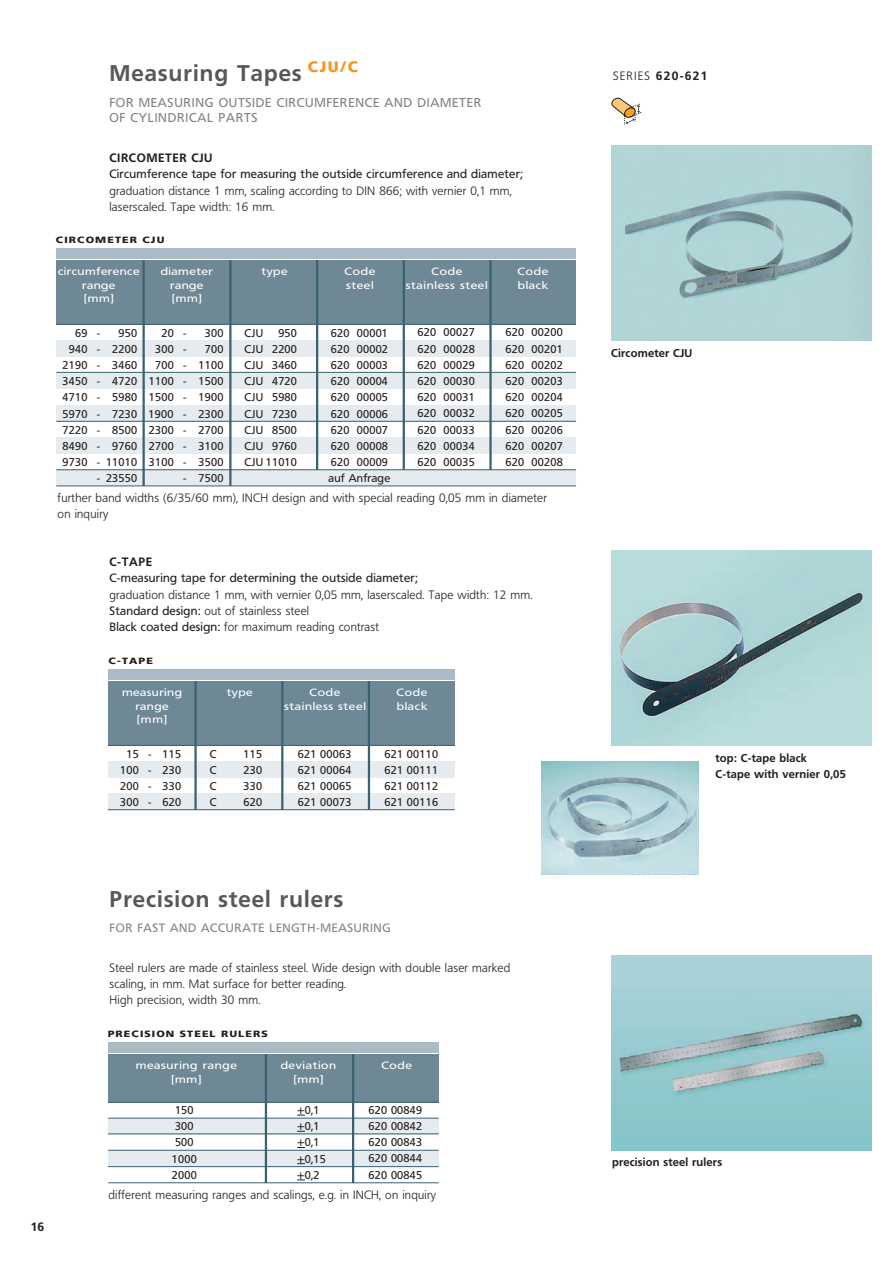
<style>
.page{position:relative;width:893px;height:1263px;background:#fff}
.page>*{position:absolute;margin:0;border:0;box-sizing:border-box;transform-origin:0 0}
.t1{font:700 22.5px "Frutiger BQ";letter-spacing:.05em;color:#57585a}
.t2{font:900 15px "Frutiger BQ";color:#f7931d}
.t3{font:12.75px/15.3px "Frutiger BQ";letter-spacing:.05em;color:#808285}
.t4{font:300 12px/16.2px "Frutiger BQ";letter-spacing:.02em;color:#231f20}
.t5{font:12px "Frutiger BQ";letter-spacing:.02em;color:#231f20}
.t6{font:700 12px "Frutiger BQ";letter-spacing:.05em;color:#231f20}
.t7{font:12px "Frutiger BQ";letter-spacing:.05em;color:#808285}
.t8{font:11.25px/16.2px "Frutiger BQ";letter-spacing:.02em;color:#231f20;text-align:justify}
.t9{font:700 11.25px/16.2px "Frutiger BQ";letter-spacing:.02em;color:#231f20}
.t10{font:10.5px/13.5px "Frutiger BQ";letter-spacing:.05em;color:#fff;scale:1.2 1}
.t11{font:10.5px/13.5px "Frutiger BQ";letter-spacing:.03em;color:#fff;text-align:center;scale:1.2 1}
.t12{font:900 9px "Frutiger BQ";letter-spacing:.1em;color:#231f20;scale:1.2 1}
.s1{font-weight:300}
.s2{font-weight:400}
</style>
<div class="page">
<svg style="left:612px;top:98px;width:30px;height:27px"></svg>
<img style="left:612px;top:146px;width:260px;height:194px">
<div style="left:56px;top:470px;width:520px;height:16px;background:#e5ebee"></div>
<div style="left:56px;top:437px;width:520px;height:17px;background:#e5ebee"></div>
<div style="left:56px;top:340px;width:520px;height:16px;background:#e5ebee"></div>
<div style="left:56px;top:405px;width:520px;height:16px;background:#e5ebee"></div>
<div style="left:56px;top:373px;width:520px;height:16px;background:#e5ebee"></div>
<div style="left:56px;top:260px;width:520px;height:64px;background:#6e8896"></div>
<div style="left:56px;top:248px;width:520px;height:10px;background:#abbbc5"></div>
<hr style="left:56px;top:485px;width:520px;height:1px;background:#3a6170">
<hr style="left:56px;top:324px;width:520px;height:1px;background:#3a6170">
<hr style="left:56px;top:372px;width:520px;height:1px;background:#3a6170">
<hr style="left:143px;top:260px;width:2px;height:226px;background:#3a6170">
<hr style="left:229px;top:260px;width:2px;height:226px;background:#3a6170">
<hr style="left:316px;top:260px;width:2px;height:210px;background:#3a6170">
<hr style="left:403px;top:260px;width:2px;height:210px;background:#3a6170">
<hr style="left:489px;top:260px;width:3px;height:210px;background:#3a6170">
<hr style="left:56px;top:469px;width:520px;height:1px;background:#3a6170">
<hr style="left:56px;top:421px;width:520px;height:1px;background:#3a6170">
<img style="left:612px;top:551px;width:260px;height:194px">
<img style="left:541px;top:761px;width:157px;height:113px">
<div style="left:108px;top:794px;width:347px;height:16px;background:#e5ebee"></div>
<hr style="left:108px;top:809px;width:347px;height:1px;background:#3a6170">
<div style="left:108px;top:761px;width:347px;height:16px;background:#e5ebee"></div>
<div style="left:108px;top:681px;width:347px;height:64px;background:#6e8896"></div>
<div style="left:108px;top:669px;width:347px;height:10px;background:#abbbc5"></div>
<hr style="left:108px;top:745px;width:347px;height:1px;background:#3a6170">
<hr style="left:194px;top:681px;width:3px;height:129px;background:#3a6170">
<hr style="left:281px;top:681px;width:2px;height:129px;background:#3a6170">
<hr style="left:368px;top:681px;width:2px;height:129px;background:#3a6170">
<div style="left:108px;top:1054px;width:331px;height:48px;background:#6e8896"></div>
<div style="left:108px;top:1042px;width:331px;height:10px;background:#abbbc5"></div>
<div style="left:108px;top:1118px;width:331px;height:16px;background:#e5ebee"></div>
<div style="left:108px;top:1150px;width:331px;height:16px;background:#e5ebee"></div>
<hr style="left:108px;top:1102px;width:331px;height:1px;background:#3a6170">
<hr style="left:352px;top:1054px;width:2px;height:129px;background:#3a6170">
<hr style="left:108px;top:1150px;width:331px;height:1px;background:#3a6170">
<hr style="left:265px;top:1054px;width:2px;height:129px;background:#3a6170">
<hr style="left:108px;top:1182px;width:331px;height:1px;background:#3a6170">
<hr style="left:108px;top:1166px;width:331px;height:1px;background:#3a6170">
<hr style="left:108px;top:1133px;width:331px;height:1px;background:#3a6170">
<hr style="left:108px;top:1118px;width:331px;height:1px;background:#3a6170">
<img style="left:612px;top:956px;width:260px;height:194px">
<h2 class="t2" style="left:308px;top:58px;width:52px">CJU/C</h2>
<h1 class="t1" style="left:109px;top:59px;width:194px">Measuring Tapes</h1>
<p class="t6" style="left:613px;top:69px;width:96px"><span class="s1">SERIES</span> 620-621</p>
<p class="t3" style="left:109px;top:95px;width:373px">FOR MEASURING OUTSIDE CIRCUMFERENCE AND DIAMETER<br>OF CYLINDRICAL PARTS</p>
<p class="t6" style="left:109px;top:151px;width:105px">CIRCOMETER CJU</p>
<p class="t5" style="left:109px;top:167px;width:415px">Circumference tape for measuring the outside circumference and diameter;</p>
<p class="t4" style="left:109px;top:183px;width:404px">graduation distance 1 mm, scaling according to DIN 866; with vernier 0,1 mm, laserscaled. Tape width: 16 mm.</p>
<p class="t12" style="left:56px;top:234px;width:92px">CIRCOMETER CJU</p>
<p class="t11" style="left:161px;top:265px;width:45px">diameter range [mm]</p>
<p class="t8" style="left:161px;top:325px;width:27px">20 -</p>
<p class="t8" style="left:205px;top:325px;width:20px">300</p>
<p class="t8" style="left:155px;top:341px;width:33px">300 -</p>
<p class="t10" style="left:406px;top:265px;width:70px;text-align:center">Code stainless steel</p>
<p class="t8" style="left:418px;top:325px;width:59px">620 00027<br>620 00028<br>620 00029<br>620 00030<br>620 00031<br>620 00032<br>620 00033<br>620 00034<br>620 00035</p>
<p class="t10" style="left:518px;top:265px;width:27px">Code black</p>
<p class="t8" style="left:506px;top:325px;width:59px">620 00200<br>620 00201<br>620 00202<br>620 00203<br>620 00204<br>620 00205<br>620 00206<br>620 00207<br>620 00208</p>
<p class="t11" style="left:58px;top:265px;width:70px">circumference range<br>[mm]</p>
<p class="t10" style="left:344px;top:265px;width:27px">Code steel</p>
<p class="t8" style="left:75px;top:325px;width:27px">69 -</p>
<p class="t10" style="left:261px;top:265px;width:23px">type</p>
<p class="t8" style="left:245px;top:325px;width:54px;text-indent:34px">950<br>CJU 2200<br>CJU 3460<br>CJU 4720<br>CJU 5980<br>CJU 7230<br>CJU 8500<br>CJU 9760<br>CJU 11010</p>
<p class="t4" style="left:58px;top:490px;width:491px">further band widths (6/35/60 mm), INCH design and with special reading 0,05 mm in diameter on inquiry</p>
<p class="t8" style="left:329px;top:325px;width:63px;text-align:left">620 00001<br>620 00002<br>620 00003<br>620 00004<br>620 00005<br>620 00006<br>620 00007<br>620 00008<br>620 00009 auf Anfrage</p>
<p class="t8" style="left:245px;top:325px;width:20px">CJU</p>
<p class="t8" style="left:63px;top:325px;width:76px;text-align:right">950<br>940 - 2200<br>2190 - 3460<br>3450 - 4720<br>4710 - 5980<br>5970 - 7230<br>7220 - 8500<br>8490 - 9760<br>9730 - 11010</p>
<p class="t8" style="left:97px;top:471px;width:42px">- 23550</p>
<p class="t8" style="left:149px;top:341px;width:77px;text-align:right">700<br>700 - 1100<br>1100 - 1500<br>1500 - 1900<br>1900 - 2300<br>2300 - 2700<br>2700 - 3100<br>3100 - 3500</p>
<p class="t8" style="left:183px;top:471px;width:42px">- 7500</p>
<p class="t9" style="left:611px;top:345px;width:83px">Circometer CJU</p>
<p class="t6" style="left:109px;top:555px;width:44px">C-TAPE</p>
<p class="t5" style="left:109px;top:571px;width:310px">C-measuring tape for determining the outside diameter;</p>
<p class="t4" style="left:109px;top:587px;width:424px">graduation distance 1 mm, with vernier 0,05 mm, laserscaled. Tape width: 12 mm.<br><span class="s2">Standard design:</span> out of stainless steel<br><span class="s2">Black coated design:</span> for maximum reading contrast</p>
<p class="t12" style="left:109px;top:655px;width:38px">C-TAPE</p>
<p class="t11" style="left:122px;top:686px;width:51px">measuring</p>
<p class="t10" style="left:227px;top:686px;width:23px">type</p>
<p class="t10" style="left:135px;top:699px;width:29px">range [mm]</p>
<p class="t10" style="left:284px;top:686px;width:70px;text-align:center">Code stainless steel</p>
<p class="t10" style="left:397px;top:686px;width:27px">Code black</p>
<p class="t8" style="left:120px;top:746px;width:62px;text-align:center">15 - 115<br>100 - 230<br>200 - 330<br>300 - 620</p>
<p class="t8" style="left:298px;top:746px;width:55px">621 00063<br>621 00064<br>621 00065<br>621 00073</p>
<p class="t8" style="left:385px;top:746px;width:55px">621 00110<br>621 00111<br>621 00112<br>621 00116</p>
<p class="t8" style="left:210px;top:746px;width:8px">C</p>
<p class="t8" style="left:243px;top:746px;width:20px">115</p>
<p class="t8" style="left:210px;top:762px;width:8px">C</p>
<p class="t8" style="left:243px;top:762px;width:20px">230</p>
<p class="t8" style="left:210px;top:778px;width:8px">C</p>
<p class="t8" style="left:243px;top:778px;width:20px">330</p>
<p class="t8" style="left:210px;top:794px;width:8px">C</p>
<p class="t8" style="left:243px;top:794px;width:20px">620</p>
<p class="t9" style="left:715px;top:750px;width:132px">top: C-tape black<br>C-tape with vernier 0,05</p>
<p class="t6" style="left:31px;top:1220px;width:15px">16</p>
<h1 class="t1" style="left:110px;top:886px;width:235px">Precision steel rulers</h1>
<p class="t7" style="left:110px;top:921px;width:283px">FOR FAST AND ACCURATE LENGTH-MEASURING</p>
<p class="t4" style="left:110px;top:960px;width:402px">Steel rulers are made of stainless steel. Wide design with double laser marked scaling, in mm. Mat surface for better reading.<br>High precision, width 30 mm.</p>
<p class="t12" style="left:108px;top:1028px;width:135px">PRECISION STEEL RULERS</p>
<p class="t10" style="left:136px;top:1059px;width:86px;text-align:center">measuring range [mm]</p>
<p class="t8" style="left:297px;top:1102px;width:30px;text-align:left">+0,1 +0,1 +0,1 +0,15 +0,2</p>
<p class="t8" style="left:369px;top:1102px;width:55px">620 00849<br>620 00842<br>620 00843<br>620 00844<br>620 00845</p>
<p class="t10" style="left:281px;top:1059px;width:48px;text-align:center">deviation [mm]</p>
<p class="t10" style="left:381px;top:1059px;width:27px">Code</p>
<p class="t8" style="left:172px;top:1102px;width:26px;text-align:left">150<br>300<br>500<br>1000<br>2000</p>
<p class="t4" style="left:108px;top:1186px;width:329px">different measuring ranges and scalings, e.g. in INCH, on inquiry</p>
<p class="t9" style="left:612px;top:1154px;width:111px">precision steel rulers</p>
</div>
